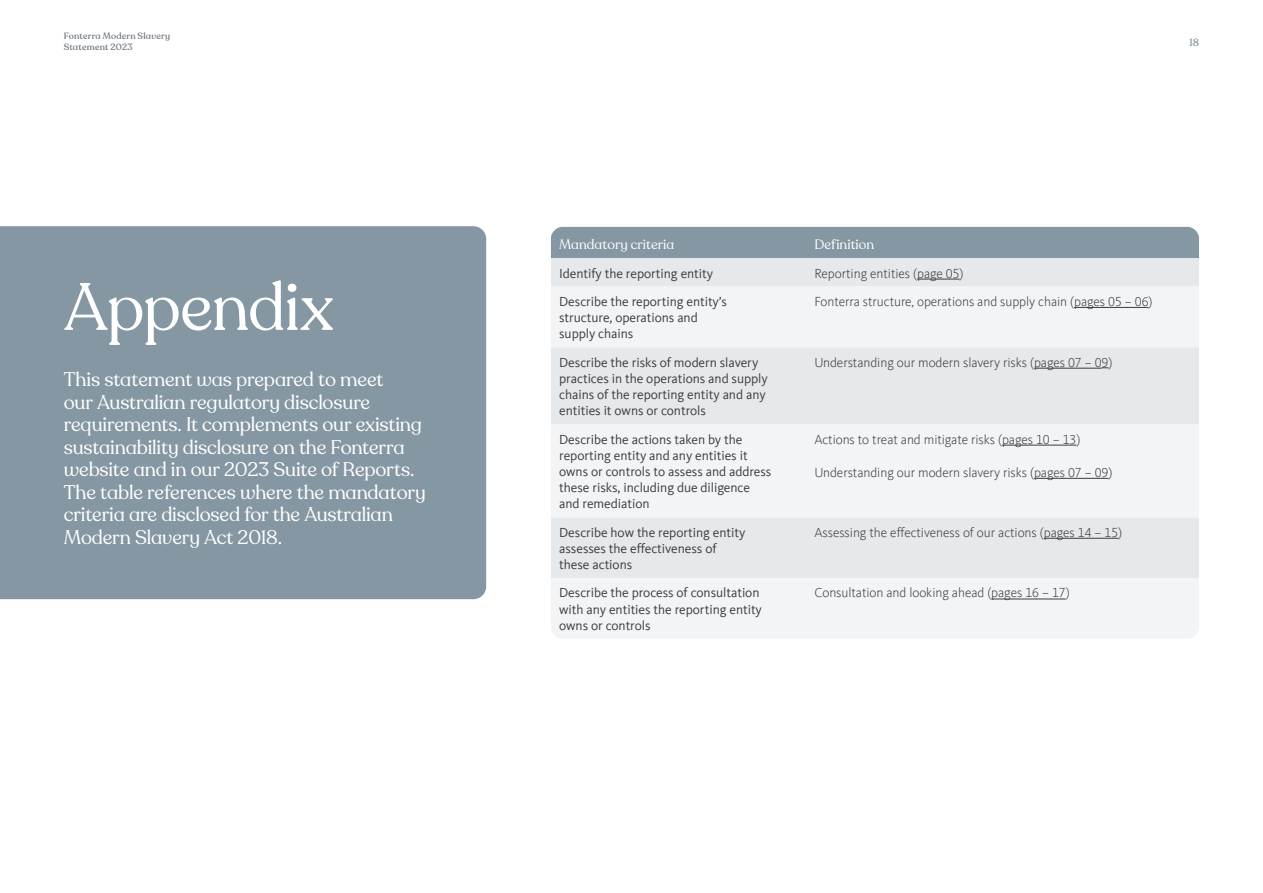
<style>
.page{position:relative;width:1263px;height:893px;background:#fff}
.page>*{position:absolute;margin:0;border:0;box-sizing:border-box;transform-origin:0 0}
.t1{font:66px "Recoleta Alt";letter-spacing:-.02em;color:#fff}
.t2{font:19.5px/22.5px "Recoleta Alt";letter-spacing:-.01em;color:#fff}
.t3{font:13.5px/16.2px "Kievit Offc Pro";letter-spacing:-.005em;color:#3c3c3b}
.t4{font:300 13.5px "Kievit Offc Pro";letter-spacing:-.005em;color:#3c3c3b}
.t5{font:13.5px "Recoleta Alt";letter-spacing:.005em;color:#fff}
.t6{font:500 10.5px "Recoleta Alt";color:#8597a3}
.t7{font:500 9px/10.8px "Recoleta Alt";letter-spacing:.02em;color:#727982}
</style>
<div class="page">
<div style="left:0;top:226px;width:486px;height:373px;background:#8597a3"></div>
<div style="left:551px;top:227px;width:648px;height:31px;background:#8597a3"></div>
<div style="left:551px;top:258px;width:648px;height:29px;background:#e5e9ec"></div>
<svg style="left:551px;top:287px;width:648px;height:352px;fill:#f2f4f6"></svg>
<hr style="left:917px;top:279px;width:43px;height:1px;background:#3c3c3b">
<hr style="left:1074px;top:307px;width:74px;height:1px;background:#3c3c3b">
<hr style="left:1034px;top:368px;width:68px;height:1px;background:#3c3c3b">
<hr style="left:1002px;top:445px;width:74px;height:1px;background:#3c3c3b">
<hr style="left:1034px;top:478px;width:74px;height:1px;background:#3c3c3b">
<hr style="left:1044px;top:538px;width:74px;height:1px;background:#3c3c3b">
<hr style="left:991px;top:599px;width:75px;height:1px;background:#3c3c3b">
<p class="t7" style="left:64px;top:31px;width:108px">Fonterra Modern Slavery<br>Statement 2023</p>
<h1 class="t1" style="left:64px;top:267px;width:271px">Appendix</h1>
<p class="t2" style="left:64px;top:369px;width:363px">This statement was prepared to meet<br>our Australian regulatory disclosure requirements. It complements our existing sustainability disclosure on the Fonterra website and in our 2023 Suite of Reports.<br>The table references where the mandatory criteria are disclosed for the Australian Modern Slavery Act 2018.</p>
<p class="t6" style="left:1189px;top:36px;width:11px">18</p>
<p class="t5" style="left:559px;top:236px;width:117px">Mandatory criteria</p>
<p class="t5" style="left:814px;top:236px;width:61px">Definition</p>
<p class="t3" style="left:559px;top:265px;width:155px">Identify the reporting entity</p>
<p class="t4" style="left:814px;top:265px;width:151px">Reporting entities (page 05)</p>
<p class="t3" style="left:559px;top:293px;width:169px">Describe the reporting entity’s structure, operations and supply chains</p>
<p class="t4" style="left:814px;top:293px;width:340px">Fonterra structure, operations and supply chain (pages 05 – 06)</p>
<p class="t3" style="left:559px;top:354px;width:210px">Describe the risks of modern slavery practices in the operations and supply chains of the reporting entity and any entities it owns or controls</p>
<p class="t4" style="left:814px;top:354px;width:300px">Understanding our modern slavery risks (pages 07 – 09)</p>
<p class="t3" style="left:559px;top:431px;width:214px">Describe the actions taken by the reporting entity and any entities it owns or controls to assess and address these risks, including due diligence and remediation</p>
<p class="t4" style="left:814px;top:431px;width:268px">Actions to treat and mitigate risks (pages 10 – 13)</p>
<p class="t4" style="left:814px;top:464px;width:300px">Understanding our modern slavery risks (pages 07 – 09)</p>
<p class="t3" style="left:559px;top:524px;width:188px">Describe how the reporting entity assesses the effectiveness of these actions</p>
<p class="t4" style="left:814px;top:524px;width:309px">Assessing the effectiveness of our actions (pages 14 – 15)</p>
<p class="t3" style="left:559px;top:585px;width:204px">Describe the process of consultation with any entities the reporting entity owns or controls</p>
<p class="t4" style="left:814px;top:585px;width:257px">Consultation and looking ahead (pages 16 – 17)</p>
</div>
